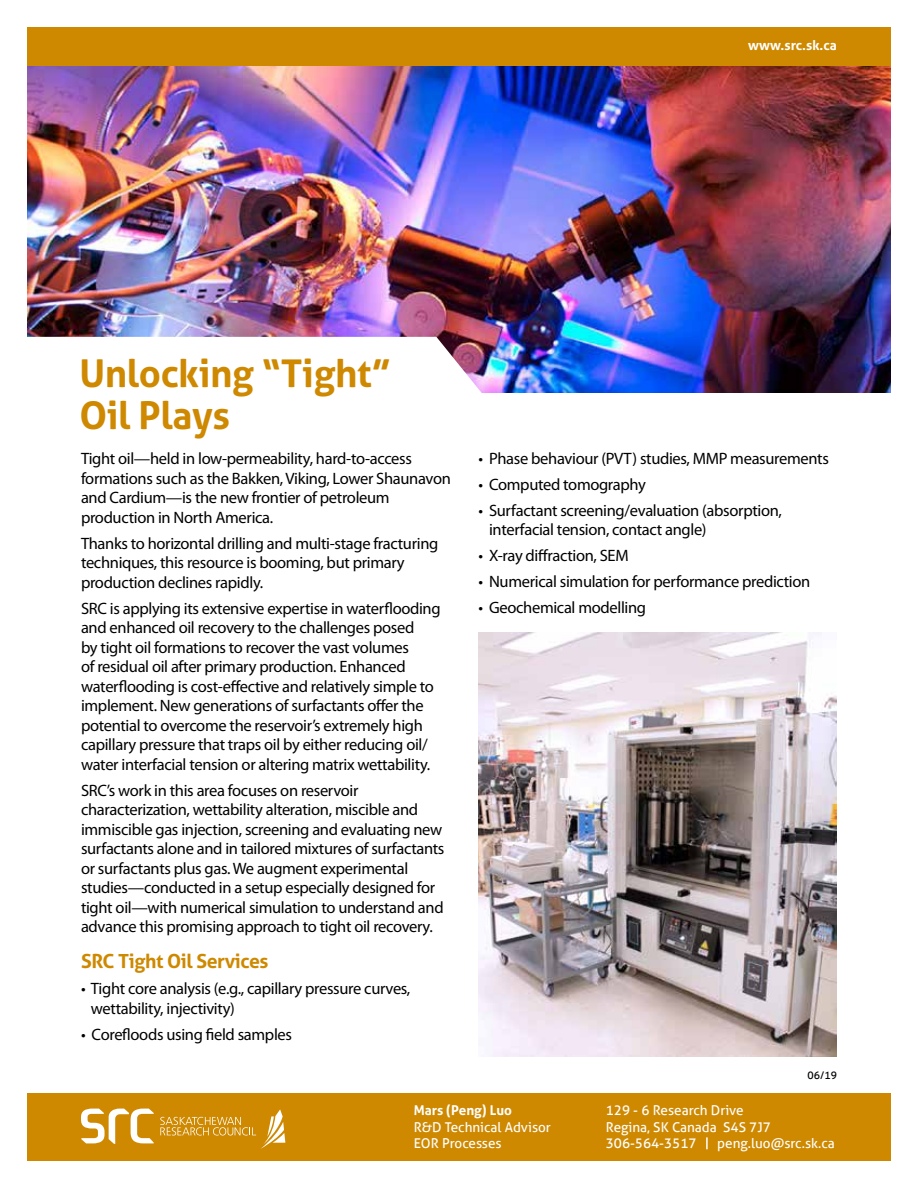
<style>
.page{position:relative;width:918px;height:1188px;background:#fff}
.page>*{position:absolute;margin:0;border:0;box-sizing:border-box;transform-origin:0 0}
.t1{font:700 38.25px/42px "Aller";letter-spacing:-.01em;color:#ce8900}
.t2{font:700 19.5px "Aller";letter-spacing:-.02em;color:#ce8900}
.t3{font:16.5px/19.5px "Myriad Pro";letter-spacing:-.02em;color:#000}
.t4{font:13.5px/16.5px "Aller";color:#fff}
.t5{font:700 13.5px "Aller";color:#fff}
.t6{font:10.5px "Aller";color:#000}
</style>
<div class="page">
<img style="left:27px;top:65px;width:864px;height:328px">
<div style="left:27px;top:27px;width:864px;height:38px;background:#ce8900"></div>
<div style="left:27px;top:1094px;width:864px;height:67px;background:#ce8900"></div>
<svg style="left:81px;top:1109px;width:73px;height:35px"></svg>
<svg style="left:160px;top:1109px;width:125px;height:40px"></svg>
<svg style="left:706px;top:1137px;width:2px;height:12px"></svg>
<img style="left:478px;top:633px;width:359px;height:423px">
<p class="t5" style="left:748px;top:37px;width:90px">www.src.sk.ca</p>
<h1 class="t1" style="left:80px;top:352px;width:313px">Unlocking “Tight”<br>Oil Plays</h1>
<p class="t3" style="left:81px;top:449px;width:371px">Tight oil—held in low-permeability, hard-to-access formations such as the Bakken, Viking, Lower Shaunavon and Cardium—is the new frontier of petroleum production in North America.</p>
<p class="t3" style="left:81px;top:533px;width:359px">Thanks to horizontal drilling and multi-stage fracturing techniques, this resource is booming, but primary production declines rapidly.</p>
<p class="t3" style="left:81px;top:598px;width:361px">SRC is applying its extensive expertise in waterflooding and enhanced oil recovery to the challenges posed<br>by tight oil formations to recover the vast volumes<br>of residual oil after primary production. Enhanced waterflooding is cost-effective and relatively simple to implement. New generations of surfactants offer the potential to overcome the reservoir’s extremely high capillary pressure that traps oil by either reducing oil/ water interfacial tension or altering matrix wettability.</p>
<p class="t3" style="left:81px;top:780px;width:365px">SRC’s work in this area focuses on reservoir characterization, wettability alteration, miscible and immiscible gas injection, screening and evaluating new surfactants alone and in tailored mixtures of surfactants or surfactants plus gas. We augment experimental studies—conducted in a setup especially designed for tight oil—with numerical simulation to understand and advance this promising approach to tight oil recovery.</p>
<p class="t2" style="left:81px;top:949px;width:189px">SRC Tight Oil Services</p>
<p class="t3" style="left:91px;top:979px;width:321px;text-indent:-10px">• Tight core analysis (e.g., capillary pressure curves, wettability, injectivity)</p>
<p class="t3" style="left:81px;top:1024px;width:213px">• Corefloods using field samples</p>
<p class="t3" style="left:478px;top:448px;width:352px">• Phase behaviour (PVT) studies, MMP measurements</p>
<p class="t3" style="left:478px;top:474px;width:169px">• Computed tomography</p>
<p class="t3" style="left:489px;top:500px;width:294px;text-indent:-11px">• Surfactant screening/evaluation (absorption, interfacial tension, contact angle)</p>
<p class="t3" style="left:478px;top:546px;width:152px">• X-ray diffraction, SEM</p>
<p class="t3" style="left:478px;top:572px;width:333px">• Numerical simulation for performance prediction</p>
<p class="t3" style="left:478px;top:598px;width:169px">• Geochemical modelling</p>
<p class="t6" style="left:807px;top:1068px;width:31px">06/19</p>
<p class="t5" style="left:414px;top:1102px;width:100px">Mars (Peng) Luo</p>
<p class="t4" style="left:414px;top:1119px;width:139px">R&amp;D Technical Advisor<br>EOR Processes</p>
<p class="t4" style="left:606px;top:1102px;width:166px">129 - 6 Research Drive<br>Regina, SK Canada S4S 7J7<br>306-564-3517</p>
<p class="t4" style="left:717px;top:1135px;width:119px">peng.luo@src.sk.ca</p>
</div>
